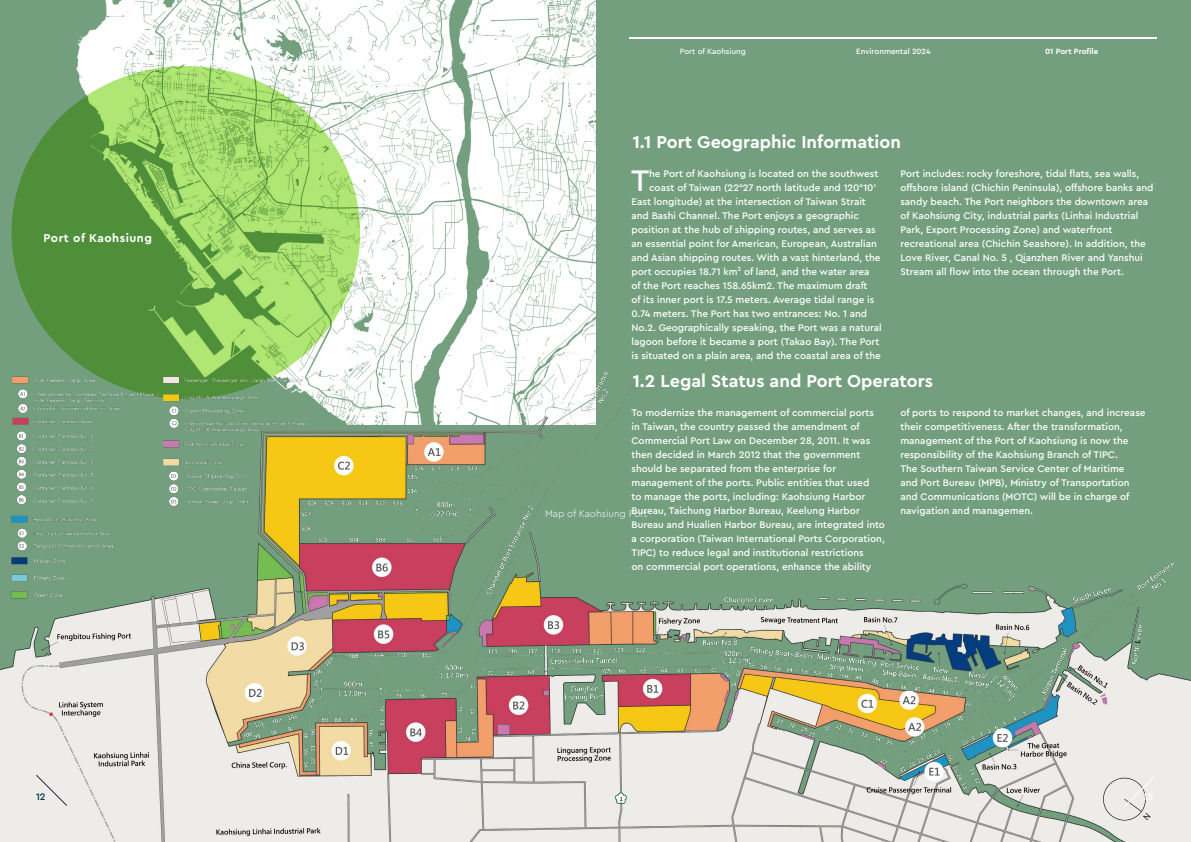
<style>
.page{position:relative;width:1191px;height:842px;background:#739f7f}
.page>*{position:absolute;margin:0;border:0;box-sizing:border-box;transform-origin:0 0}
.t1{font:500 31.2px "Cera Pro";color:#fff}
.t2{font:700 18px "Cera Pro";color:#fff}
.t3{font:700 12px "Cera Pro";letter-spacing:.04em;color:#fff}
.t4{font:500 10px/14px "Cera Pro";color:#fff}
.t5{font:300 10px "Cera Pro";color:#fff}
.t6{font:500 10px "Cera Pro";color:#003641}
.t7{font:500 8px "Cera Pro";color:#fff}
.t8{font:500 8px "Cera Pro";color:#f2f9fa}
.t9{font:700 8px "Cera Pro";color:#fff}
</style>
<div class="page">
<img style="left:11px;top:0;width:584px;height:346px">
<svg style="left:12px;top:66px;width:348px;height:333px;background:#7fba56"></svg>
<img style="left:0;top:346px;width:1191px;height:496px">
<hr style="left:629px;top:37px;width:528px;height:2px;background:#fff">
<svg style="left:1122px;top:775px;width:34px;height:33px"></svg>
<svg style="left:35px;top:774px;width:33px;height:33px"></svg>
<p class="t3" style="left:43px;top:230px;width:110px">Port of Kaohsiung</p>
<p class="t8" style="left:680px;top:46px;width:68px">Port of Kaohsiung</p>
<p class="t7" style="left:856px;top:46px;width:76px">Environmental 2024</p>
<h2 class="t2" style="left:632px;top:130px;width:270px">1.1 Port Geographic Information</h2>
<p class="t9" style="left:1045px;top:46px;width:55px">01 Port Profile</p>
<h1 class="t1" style="left:631px;top:159px;width:20px">T</h1>
<p class="t4" style="left:649px;top:166px;width:231px">he Port of Kaohsiung is located on the southwest</p>
<p class="t4" style="left:649px;top:180px;width:229px">coast of Taiwan (22°27 north latitude and 120°10’</p>
<p class="t4" style="left:631px;top:194px;width:236px">East longitude) at the intersection of Taiwan Strait</p>
<p class="t4" style="left:631px;top:208px;width:229px">and Bashi Channel. The Port enjoys a geographic</p>
<p class="t4" style="left:631px;top:222px;width:246px">position at the hub of shipping routes, and serves as</p>
<p class="t4" style="left:631px;top:236px;width:247px">an essential point for American, European, Australian</p>
<p class="t4" style="left:631px;top:250px;width:250px">and Asian shipping routes. With a vast hinterland, the</p>
<p class="t4" style="left:631px;top:264px;width:239px">port occupies 18.71 km<sup>2</sup> of land, and the water area</p>
<p class="t4" style="left:631px;top:278px;width:238px">of the Port reaches 158.65km2. The maximum draft</p>
<p class="t4" style="left:631px;top:292px;width:244px">of its inner port is 17.5 meters. Average tidal range is</p>
<p class="t4" style="left:631px;top:306px;width:237px">0.74 meters. The Port has two entrances: No. 1 and</p>
<p class="t4" style="left:631px;top:320px;width:252px">No.2. Geographically speaking, the Port was a natural</p>
<p class="t4" style="left:631px;top:334px;width:249px">lagoon before it became a port (Takao Bay). The Port</p>
<p class="t4" style="left:631px;top:348px;width:251px">is situated on a plain area, and the coastal area of the</p>
<p class="t4" style="left:900px;top:166px;width:254px">Port includes: rocky foreshore, tidal flats, sea walls, offshore island (Chichin Peninsula), offshore banks and sandy beach. The Port neighbors the downtown area of Kaohsiung City, industrial parks (Linhai Industrial Park, Export Processing Zone) and waterfront recreational area (Chichin Seashore). In addition, the Love River, Canal No. 5 , Qianzhen River and Yanshui Stream all flow into the ocean through the Port.</p>
<h2 class="t2" style="left:632px;top:369px;width:302px">1.2 Legal Status and Port Operators</h2>
<p class="t4" style="left:631px;top:405px;width:255px">To modernize the management of commercial ports<br>in Taiwan, the country passed the amendment of Commercial Port Law on December 28, 2011. It was then decided in March 2012 that the government should be separated from the enterprise for management of the ports. Public entities that used<br>to manage the ports, including: Kaohsiung Harbor Bureau, Taichung Harbor Bureau, Keelung Harbor Bureau and Hualien Harbor Bureau, are integrated into a corporation (Taiwan International Ports Corporation, TIPC) to reduce legal and institutional restrictions<br>on commercial port operations, enhance the ability</p>
<p class="t4" style="left:900px;top:405px;width:247px">of ports to respond to market changes, and increase their competitiveness. After the transformation, management of the Port of Kaohsiung is now the responsibility of the Kaohsiung Branch of TIPC.<br>The Southern Taiwan Service Center of Maritime<br>and Port Bureau (MPB), Ministry of Transportation and Communications (MOTC) will be in charge of navigation and managemen.</p>
<p class="t5" style="left:545px;top:507px;width:104px">Map of Kaohsiung Port</p>
<p class="t6" style="left:36px;top:790px;width:11px">12</p>
<p class="t4" style="left:1143px;top:789px;width:11px">13</p>
</div>
